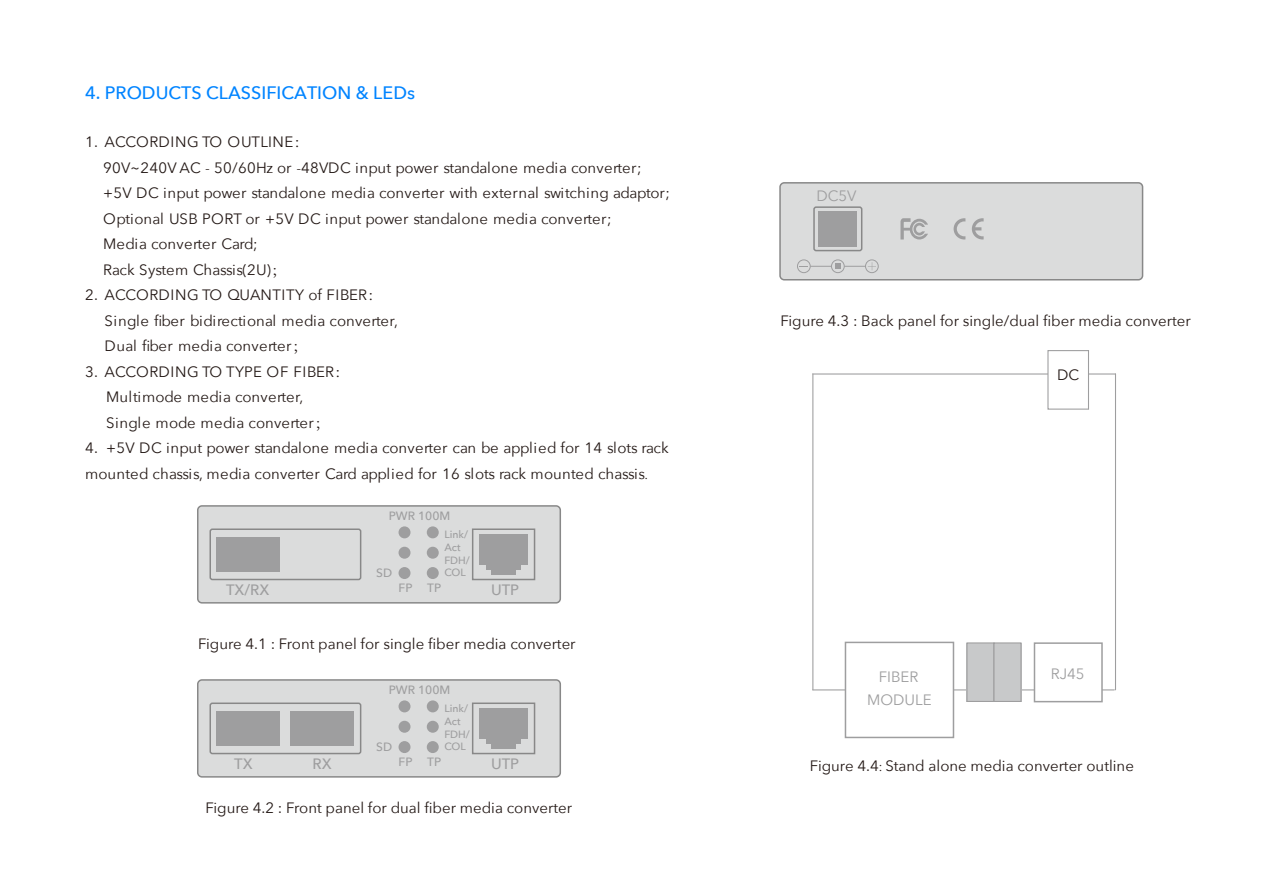
<style>
.page{position:relative;width:1263px;height:893px;background:#fff}
.page>*{position:absolute;margin:0;border:0;box-sizing:border-box;transform-origin:0 0}
.t1{font:500 18px "Avenir Next";color:#0084ff}
.t2{font:15px/25.5px "Avenir Next";color:#231815}
.t3{font:15px/23.2px "Avenir Next";color:#9e9e9f;text-align:center}
.t4{font:500 15px "Avenir Next";color:#9e9e9f}
.t5{font:500 12px "Avenir Next";color:#9e9e9f}
.t6{font:500 10.5px/12.6px "Avenir Next";color:#9e9e9f}
.s1{font-family:"Adobe Song Std";font-weight:300}
</style>
<div class="page">
<div style="left:845px;top:642px;width:109px;height:96px;background:#fff;border:2px solid #9e9e9f"></div>
<svg style="left:812px;top:350px;width:304px;height:352px"></svg>
<div style="left:198px;top:680px;width:362px;height:97px;background:#dbdcdc;border-radius:4px"></div>
<div style="left:197px;top:679px;width:364px;height:99px;border:2px solid #888;border-radius:4px"></div>
<div style="left:217px;top:711px;width:63px;height:35px;background:#9e9e9f"></div>
<div style="left:290px;top:711px;width:63px;height:35px;background:#9e9e9f"></div>
<div style="left:398px;top:700px;width:12px;height:12px;background:#9e9e9f;border-radius:50%"></div>
<div style="left:427px;top:700px;width:12px;height:12px;background:#9e9e9f;border-radius:50%"></div>
<div style="left:398px;top:721px;width:12px;height:12px;background:#9e9e9f;border-radius:50%"></div>
<div style="left:427px;top:721px;width:12px;height:12px;background:#9e9e9f;border-radius:50%"></div>
<div style="left:398px;top:741px;width:12px;height:12px;background:#9e9e9f;border-radius:50%"></div>
<div style="left:427px;top:741px;width:12px;height:12px;background:#9e9e9f;border-radius:50%"></div>
<div style="left:209px;top:702px;width:152px;height:52px;border:2px solid #888;border-radius:2px"></div>
<div style="left:472px;top:702px;width:63px;height:52px;border:2px solid #888"></div>
<div style="left:486px;top:739px;width:35px;height:5px;background:#9e9e9f"></div>
<div style="left:479px;top:709px;width:49px;height:30px;background:#9e9e9f"></div>
<div style="left:491px;top:744px;width:25px;height:5px;background:#9e9e9f"></div>
<div style="left:198px;top:506px;width:362px;height:97px;background:#dbdcdc;border-radius:4px"></div>
<div style="left:197px;top:505px;width:364px;height:99px;border:2px solid #888;border-radius:4px"></div>
<div style="left:217px;top:537px;width:63px;height:35px;background:#9e9e9f"></div>
<div style="left:398px;top:526px;width:12px;height:12px;background:#9e9e9f;border-radius:50%"></div>
<div style="left:427px;top:526px;width:12px;height:12px;background:#9e9e9f;border-radius:50%"></div>
<div style="left:398px;top:547px;width:12px;height:12px;background:#9e9e9f;border-radius:50%"></div>
<div style="left:427px;top:547px;width:12px;height:12px;background:#9e9e9f;border-radius:50%"></div>
<div style="left:398px;top:567px;width:12px;height:12px;background:#9e9e9f;border-radius:50%"></div>
<div style="left:427px;top:567px;width:12px;height:12px;background:#9e9e9f;border-radius:50%"></div>
<div style="left:209px;top:528px;width:152px;height:52px;border:2px solid #888;border-radius:2px"></div>
<div style="left:472px;top:528px;width:63px;height:52px;border:2px solid #888"></div>
<div style="left:486px;top:565px;width:35px;height:5px;background:#9e9e9f"></div>
<div style="left:479px;top:535px;width:49px;height:30px;background:#9e9e9f"></div>
<div style="left:491px;top:570px;width:25px;height:5px;background:#9e9e9f"></div>
<div style="left:780px;top:183px;width:362px;height:97px;background:#dbdcdc;border-radius:4px"></div>
<div style="left:779px;top:182px;width:364px;height:98px;border:2px solid #888;border-radius:4px"></div>
<div style="left:819px;top:211px;width:38px;height:35px;background:#9e9e9f"></div>
<div style="left:813px;top:206px;width:49px;height:45px;border:2px solid #888;border-radius:2px"></div>
<div style="left:797px;top:260px;width:14px;height:13px;border:1px solid #9e9e9f;border-radius:50%"></div>
<div style="left:831px;top:260px;width:14px;height:13px;border:1px solid #9e9e9f;border-radius:50%"></div>
<div style="left:865px;top:260px;width:14px;height:13px;border:1px solid #9e9e9f;border-radius:50%"></div>
<svg style="left:800px;top:262px;width:76px;height:8px"></svg>
<svg style="left:900px;top:218px;width:28px;height:21px"></svg>
<svg style="left:972px;top:218px;width:12px;height:21px"></svg>
<svg style="left:953px;top:218px;width:12px;height:21px"></svg>
<p class="t1" style="left:85px;top:77px;width:331px">4. PRODUCTS CLASSIFICATION &amp; LEDs</p>
<p class="t2" style="left:103px;top:128px;width:568px;text-indent:-18px">1. ACCORDING TO OUTLINE<span class="s1">：<br></span>90V~240V AC - 50/60Hz or -48VDC input power standalone media converter; +5V DC input power standalone media converter with external switching adaptor; Optional USB PORT or +5V DC input power standalone media converter;<br>Media converter Card;<br>Rack System Chassis(2U)<span class="s1">；</span></p>
<p class="t2" style="left:105px;top:281px;width:295px;text-indent:-19px">2. ACCORDING TO QUANTITY of FIBER<span class="s1">：<br></span>Single fiber bidirectional media converter,<br>Dual fiber media converter<span class="s1">；</span></p>
<p class="t2" style="left:106px;top:358px;width:244px;text-indent:-21px">3. ACCORDING TO TYPE OF FIBER<span class="s1">：<br></span>Multimode media converter,<br>Single mode media converter<span class="s1">；</span></p>
<p class="t2" style="left:85px;top:434px;width:585px">4. +5V DC input power standalone media converter can be applied for 14 slots rack mounted chassis, media converter Card applied for 16 slots rack mounted chassis<span class="s1">.</span></p>
<p class="t5" style="left:389px;top:506px;width:63px">PWR 100M</p>
<p class="t4" style="left:226px;top:577px;width:45px">TX/RX</p>
<p class="t5" style="left:376px;top:563px;width:17px">SD</p>
<p class="t6" style="left:444px;top:528px;width:27px">Link/<br>Act<br>FDH/<br>COL</p>
<p class="t5" style="left:398px;top:578px;width:44px">FP TP</p>
<p class="t4" style="left:491px;top:577px;width:30px">UTP</p>
<p class="t2" style="left:198px;top:630px;width:379px">Figure 4.1 : Front panel for single fiber media converter</p>
<p class="t5" style="left:389px;top:680px;width:63px">PWR 100M</p>
<p class="t5" style="left:376px;top:737px;width:17px">SD</p>
<p class="t6" style="left:444px;top:702px;width:27px">Link/<br>Act<br>FDH/<br>COL</p>
<p class="t3" style="left:816px;top:183px;width:42px">DC5V</p>
<p class="t2" style="left:780px;top:308px;width:412px">Figure 4.3 : Back panel for single/dual fiber media converter</p>
<p class="t2" style="left:1057px;top:361px;width:24px">DC</p>
<p class="t3" style="left:867px;top:664px;width:66px">FIBER<br>MODULE</p>
<p class="t3" style="left:1051px;top:661px;width:35px">RJ45</p>
<p class="t5" style="left:398px;top:752px;width:44px">FP TP</p>
<p class="t4" style="left:234px;top:751px;width:20px">TX</p>
<p class="t4" style="left:313px;top:751px;width:21px">RX</p>
<p class="t2" style="left:810px;top:752px;width:326px">Figure 4.4<span class="s1">:</span> Stand alone media converter outline</p>
<p class="t4" style="left:491px;top:751px;width:30px">UTP</p>
<p class="t2" style="left:205px;top:794px;width:368px">Figure 4.2 : Front panel for dual fiber media converter</p>
</div>
